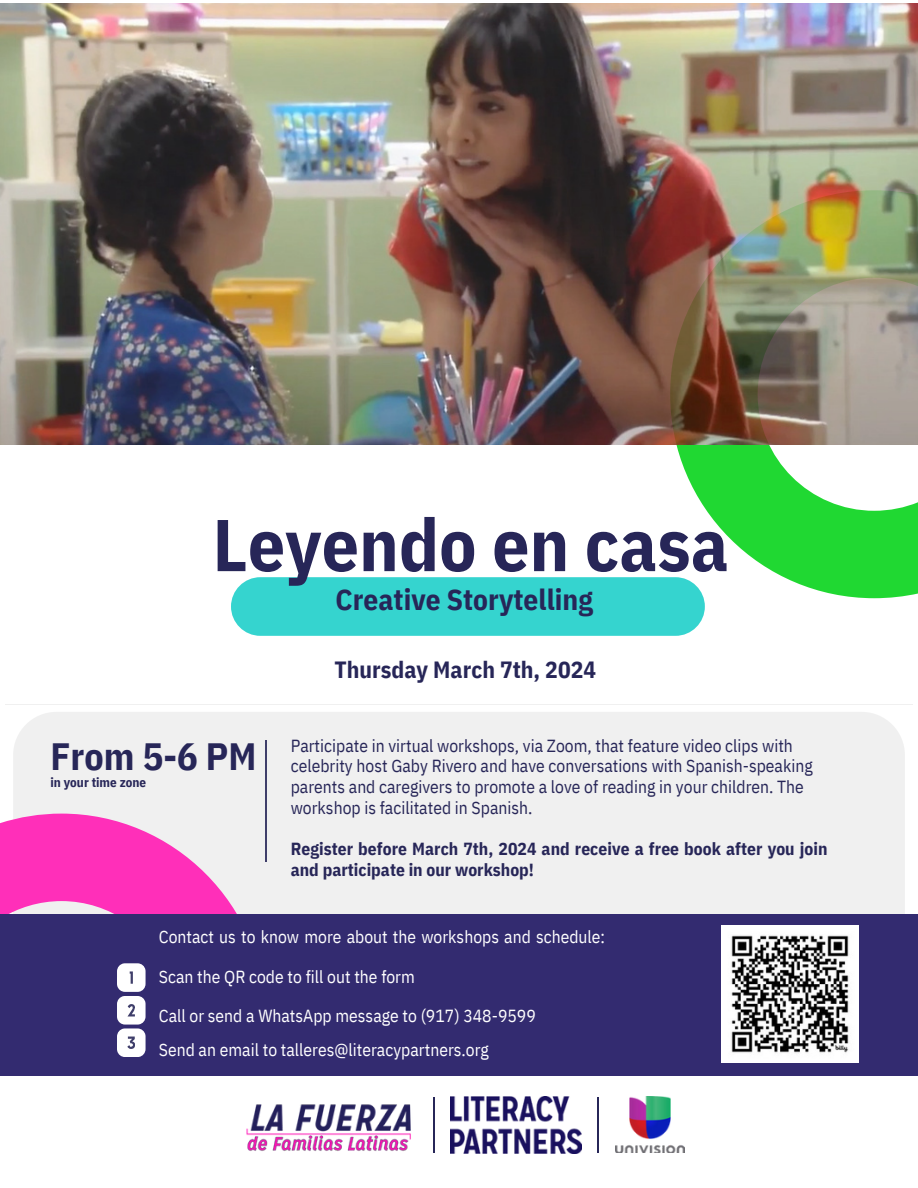
<style>
.page{position:relative;width:918px;height:1188px;background:#fff}
.page>*{position:absolute;margin:0;border:0;box-sizing:border-box;transform-origin:0 0}
.t1{font:700 73.2px "IBM Plex Sans Cond";color:#272658}
.t2{font:700 37.95px "IBM Plex Sans Cond";color:#272658}
.t3{font:700 29.25px "IBM Plex Sans Cond";color:#272658}
.t4{font:700 23.4px "IBM Plex Sans Cond";color:#272658}
.t5{font:17.55px/20.7px "IBM Plex Sans Cond";color:#272658}
.t6{font:17.55px/33.9px "IBM Plex Sans Cond";color:#fff}
.t7{font:700 17.55px/20.7px "IBM Plex Sans Cond";color:#272658}
.t8{font:700 13.05px "IBM Plex Sans Cond";color:#272658}
</style>
<div class="page">
<div style="left:6px;top:705px;width:906px;height:312px;background:#efefef"></div>
<svg style="left:0;top:805px;width:233px;height:102px;fill:#ff2fb9"></svg>
<hr style="left:265px;top:741px;width:2px;height:121px;background:#272658">
<div style="left:0;top:907px;width:918px;height:169px;background:#332b70"></div>
<svg style="left:109px;top:955px;width:44px;height:32px"></svg>
<svg style="left:109px;top:987px;width:44px;height:34px"></svg>
<svg style="left:109px;top:1021px;width:44px;height:44px;fill:#332b70"></svg>
<svg style="left:127px;top:1037px;width:8px;height:12px"></svg>
<svg style="left:128px;top:1004px;width:7px;height:12px"></svg>
<svg style="left:130px;top:971px;width:3px;height:13px"></svg>
<svg style="left:676px;top:445px;width:242px;height:153px;fill:#20d832"></svg>
<div style="left:231px;top:577px;width:474px;height:59px;background:#35d4cf"></div>
<img style="left:0;top:4px;width:918px;height:441px">
<hr style="left:598px;top:1097px;width:1px;height:55px;background:#272658">
<img style="left:616px;top:1096px;width:68px;height:57px">
<img style="left:451px;top:1096px;width:130px;height:58px">
<img style="left:246px;top:1104px;width:165px;height:47px">
<hr style="left:433px;top:1097px;width:2px;height:55px;background:#272658">
<img style="left:721px;top:925px;width:138px;height:138px">
<h4 class="t1" style="left:213px;top:496px;width:517px">Leyendo en casa</h4>
<h4 class="t3" style="left:336px;top:581px;width:259px">Creative Storytelling</h4>
<p class="t2" style="left:50px;top:731px;width:208px">From 5-6 PM</p>
<p class="t8" style="left:50px;top:774px;width:97px">in your time zone</p>
<p class="t4" style="left:334px;top:654px;width:263px">Thursday March 7th, 2024</p>
<h4 class="t5" style="left:291px;top:735px;width:523px">Participate in virtual workshops, via Zoom, that feature video clips with celebrity host Gaby Rivero and have conversations with Spanish-speaking parents and caregivers to promote a love of reading in your children. The workshop is facilitated in Spanish.</h4>
<h3 class="t7" style="left:291px;top:838px;width:538px">Register before March 7th, 2024 and receive a free book after you join and participate in our workshop!</h3>
<p class="t6" style="left:159px;top:920px;width:448px">Contact us to know more about the workshops and schedule:</p>
<p class="t6" style="left:159px;top:959px;width:258px">Scan the QR code to fill out the form</p>
<p class="t6" style="left:159px;top:999px;width:379px">Call or send a WhatsApp message to (917) 348-9599<br>Send an email to talleres@literacypartners.org</p>
</div>
